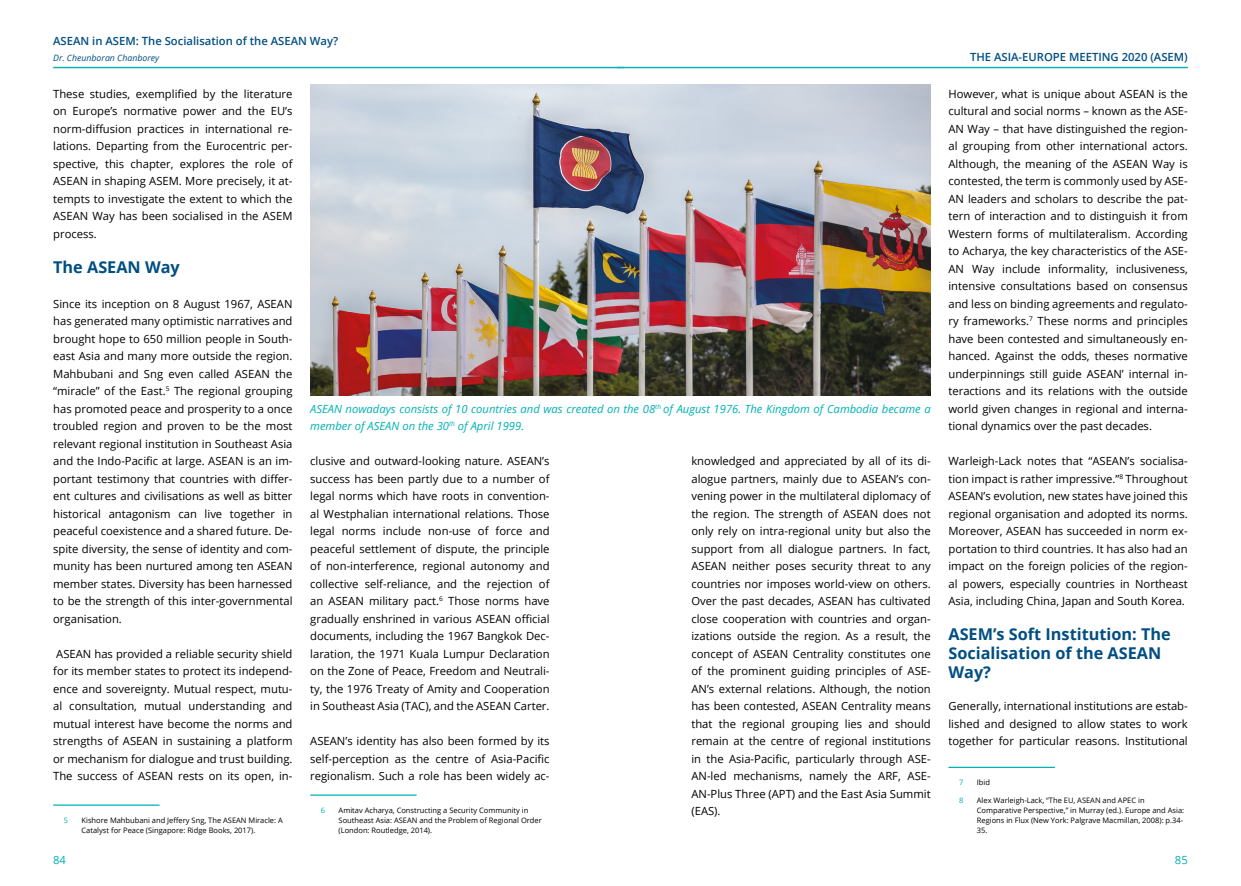
<style>
.page{position:relative;width:1241px;height:886px;background:#fff}
.page>*{position:absolute;margin:0;border:0;box-sizing:border-box;transform-origin:0 0}
.t1{font:700 16.25px/18.8px "Open Sans";color:#004e82}
.t2{font:11.25px/17.5px "Open Sans";color:#000;text-align:justify}
.t3{font:italic 11.25px/17.5px "Open Sans";color:#00b1b3}
.t4{font:600 11.25px "Open Sans";color:#004e82}
.t5{font:11.25px "Open Sans";color:#00b1b3}
.t6{font:italic 8.75px "Open Sans";color:#004e82}
.t7{font:7.5px/10px "Open Sans";color:#000}
.t8{font:7.5px "Open Sans";color:#00b1b3}
</style>
<div class="page">
<hr style="left:53px;top:67px;width:571px;height:1px;background:#00b1b3">
<hr style="left:617px;top:67px;width:570px;height:1px;background:#00b1b3">
<hr style="left:53px;top:804px;width:106px;height:2px;background:#00b1b3">
<hr style="left:310px;top:794px;width:106px;height:2px;background:#00b1b3">
<img style="left:310px;top:84px;width:620px;height:311px">
<hr style="left:948px;top:767px;width:106px;height:1px;background:#00b1b3">
<p class="t4" style="left:53px;top:33px;width:286px">ASEAN in ASEM: The Socialisation of the ASEAN Way?</p>
<p class="t6" style="left:53px;top:52px;width:107px">Dr. Cheunboran Chanborey</p>
<p class="t4" style="left:969px;top:49px;width:219px">THE ASIA-EUROPE MEETING 2020 (ASEM)</p>
<p class="t2" style="left:53px;top:84px;width:241px">These studies, exemplified by the literature on Europe’s normative power and the EU’s norm-diffusion practices in international re&shy;lations. Departing from the Eurocentric per&shy;spective, this chapter, explores the role of ASEAN in shaping ASEM. More precisely, it at&shy;tempts to investigate the extent to which the ASEAN Way has been socialised in the ASEM process.</p>
<h1 class="t1" style="left:53px;top:257px;width:128px">The ASEAN Way</h1>
<p class="t2" style="left:53px;top:294px;width:241px">Since its inception on 8 August 1967, ASEAN has generated many optimistic narratives and brought hope to 650 million people in South&shy;east Asia and many more outside the region.<br>Mahbubani and Sng even called ASEAN the “miracle” of the East.<sup>5</sup> The regional grouping has promoted peace and prosperity to a once troubled region and proven to be the most relevant regional institution in Southeast Asia and the Indo-Pacific at large. ASEAN is an im&shy;portant testimony that countries with differ&shy;ent cultures and civilisations as well as bitter historical antagonism can live together in peaceful coexistence and a shared future. De&shy;spite diversity, the sense of identity and com&shy;munity has been nurtured among ten ASEAN member states. Diversity has been harnessed to be the strength of this inter-governmental organisation.</p>
<p class="t2" style="left:53px;top:644px;width:241px">ASEAN has provided a reliable security shield for its member states to protect its independ&shy;ence and sovereignty. Mutual respect, mutu&shy;al consultation, mutual understanding and mutual interest have become the norms and strengths of ASEAN in sustaining a platform or mechanism for dialogue and trust building.<br>The success of ASEAN rests on its open, in-</p>
<p class="t8" style="left:64px;top:815px;width:6px">5</p>
<p class="t7" style="left:81px;top:815px;width:203px">Kishore Mahbubani and Jeffery Sng, The ASEAN Miracle: A<br>Catalyst for Peace (Singapore: Ridge Books, 2017).</p>
<p class="t3" style="left:310px;top:399px;width:622px">ASEAN nowadays consists of 10 countries and was created on the 08<sup>th</sup> of August 1976. The Kingdom of Cambodia became a member of ASEAN on the 30<sup>th</sup> of April 1999.</p>
<p class="t2" style="left:691px;top:452px;width:241px">knowledged and appreciated by all of its di&shy;alogue partners, mainly due to ASEAN’s con&shy;vening power in the multilateral diplomacy of the region. The strength of ASEAN does not only rely on intra-regional unity but also the support from all dialogue partners. In fact, ASEAN neither poses security threat to any countries nor imposes world-view on others.<br>Over the past decades, ASEAN has cultivated close cooperation with countries and organ&shy;izations outside the region. As a result, the concept of ASEAN Centrality constitutes one of the prominent guiding principles of ASE-AN’s external relations. Although, the notion has been contested, ASEAN Centrality means that the regional grouping lies and should remain at the centre of regional institutions in the Asia-Pacific, particularly through ASE-AN-led mechanisms, namely the ARF, ASE-AN-Plus Three (APT) and the East Asia Summit (EAS).</p>
<p class="t2" style="left:310px;top:452px;width:241px">clusive and outward-looking nature. ASEAN’s success has been partly due to a number of legal norms which have roots in convention&shy;al Westphalian international relations. Those legal norms include non-use of force and peaceful settlement of dispute, the principle of non-interference, regional autonomy and collective self-reliance, and the rejection of an ASEAN military pact.<sup>6</sup> Those norms have gradually enshrined in various ASEAN official documents, including the 1967 Bangkok Dec&shy;laration, the 1971 Kuala Lumpur Declaration on the Zone of Peace, Freedom and Neutrali&shy;ty, the 1976 Treaty of Amity and Cooperation in Southeast Asia (TAC), and the ASEAN Carter.</p>
<p class="t2" style="left:310px;top:732px;width:241px">ASEAN’s identity has also been formed by its self-perception as the centre of Asia-Pacific regionalism. Such a role has been widely ac-</p>
<p class="t8" style="left:321px;top:805px;width:6px">6</p>
<p class="t7" style="left:338px;top:805px;width:205px">Amitav Acharya, Constructing a Security Community in<br>Southeast Asia: ASEAN and the Problem of Regional Order (London: Routledge, 2014).</p>
<p class="t2" style="left:948px;top:84px;width:241px">However, what is unique about ASEAN is the cultural and social norms – known as the ASE-AN Way – that have distinguished the region&shy;al grouping from other international actors.<br>Although, the meaning of the ASEAN Way is contested, the term is commonly used by ASE-AN leaders and scholars to describe the pat&shy;tern of interaction and to distinguish it from Western forms of multilateralism. According to Acharya, the key characteristics of the ASE-AN Way include informality, inclusiveness, intensive consultations based on consensus and less on binding agreements and regulato&shy;ry frameworks.<sup>7</sup> These norms and principles have been contested and simultaneously en&shy;hanced. Against the odds, theses normative underpinnings still guide ASEAN’ internal in&shy;teractions and its relations with the outside world given changes in regional and interna&shy;tional dynamics over the past decades.</p>
<p class="t2" style="left:948px;top:452px;width:241px">Warleigh-Lack notes that “ASEAN’s socialisa&shy;tion impact is rather impressive.”<sup>8</sup> Throughout ASEAN’s evolution, new states have joined this regional organisation and adopted its norms.<br>Moreover, ASEAN has succeeded in norm ex&shy;portation to third countries. It has also had an impact on the foreign policies of the region&shy;al powers, especially countries in Northeast Asia, including China, Japan and South Korea.</p>
<h1 class="t1" style="left:948px;top:624px;width:224px">ASEM’s Soft Institution: The<br>Socialisation of the ASEAN<br>Way?</h1>
<p class="t2" style="left:948px;top:697px;width:241px">Generally, international institutions are estab&shy;lished and designed to allow states to work together for particular reasons. Institutional</p>
<p class="t8" style="left:958px;top:777px;width:6px">7</p>
<p class="t7" style="left:976px;top:777px;width:15px">Ibid</p>
<p class="t8" style="left:958px;top:795px;width:6px">8</p>
<p class="t7" style="left:976px;top:795px;width:209px">Alex Warleigh-Lack, “The EU, ASEAN and APEC in Comparative Perspective,” in Murray (ed.). Europe and Asia:<br>Regions in Flux (New York: Palgrave Macmillan, 2008): p.34- 35.</p>
<p class="t5" style="left:53px;top:852px;width:14px">84</p>
<p class="t5" style="left:1174px;top:852px;width:14px">85</p>
</div>
